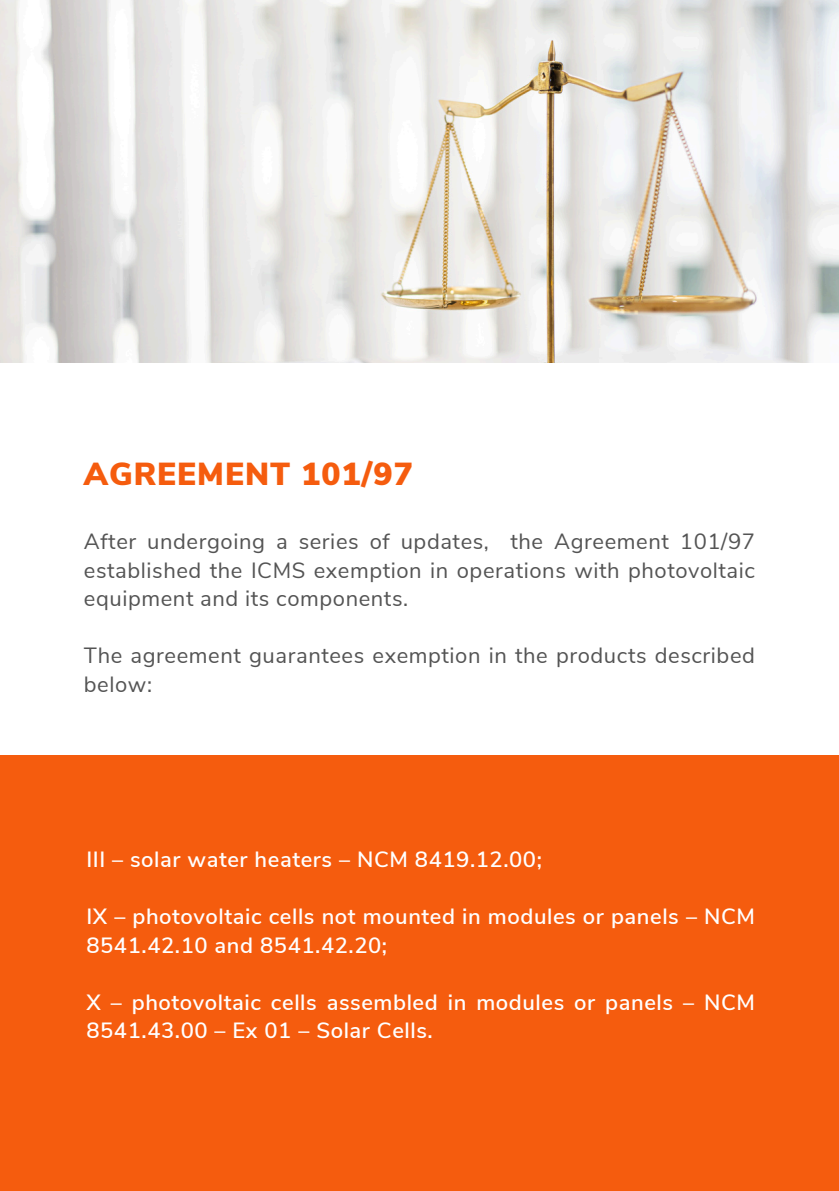
<style>
.page{position:relative;width:839px;height:1191px;background:#fff}
.page>*{position:absolute;margin:0;border:0;box-sizing:border-box;transform-origin:0 0}
.t1{font:900 31.8px "Nunito Sans";letter-spacing:.03em;color:#f55c0e}
.t2{font:22px/28.4px "Nunito Sans";letter-spacing:.025em;color:#545454;text-align:justify}
.t3{font:600 22px/28.4px "Nunito Sans";letter-spacing:.025em;color:#fff}
</style>
<div class="page">
<img style="left:0;top:0;width:838px;height:363px">
<div style="left:0;top:756px;width:838px;height:435px;background:#f55c0e"></div>
<h2 class="t1" style="left:84px;top:453px;width:330px">AGREEMENT 101/97</h2>
<h1 class="t2" style="left:84px;top:528px;width:672px">After undergoing a series of updates, the Agreement 101/97 established the ICMS exemption in operations with photovoltaic equipment and its components.</h1>
<p class="t2" style="left:84px;top:642px;width:672px">The agreement guarantees exemption in the products described below:</p>
<p class="t3" style="left:86px;top:846px;width:457px">III – solar water heaters – NCM 8419.12.00;</p>
<h2 class="t3" style="left:86px;top:903px;width:670px">IX – photovoltaic cells not mounted in modules or panels – NCM<br>8541.42.10 and 8541.42.20;</h2>
<h2 class="t3" style="left:86px;top:988px;width:670px">X – photovoltaic cells assembled in modules or panels – NCM<br>8541.43.00 – Ex 01 – Solar Cells.</h2>
</div>
